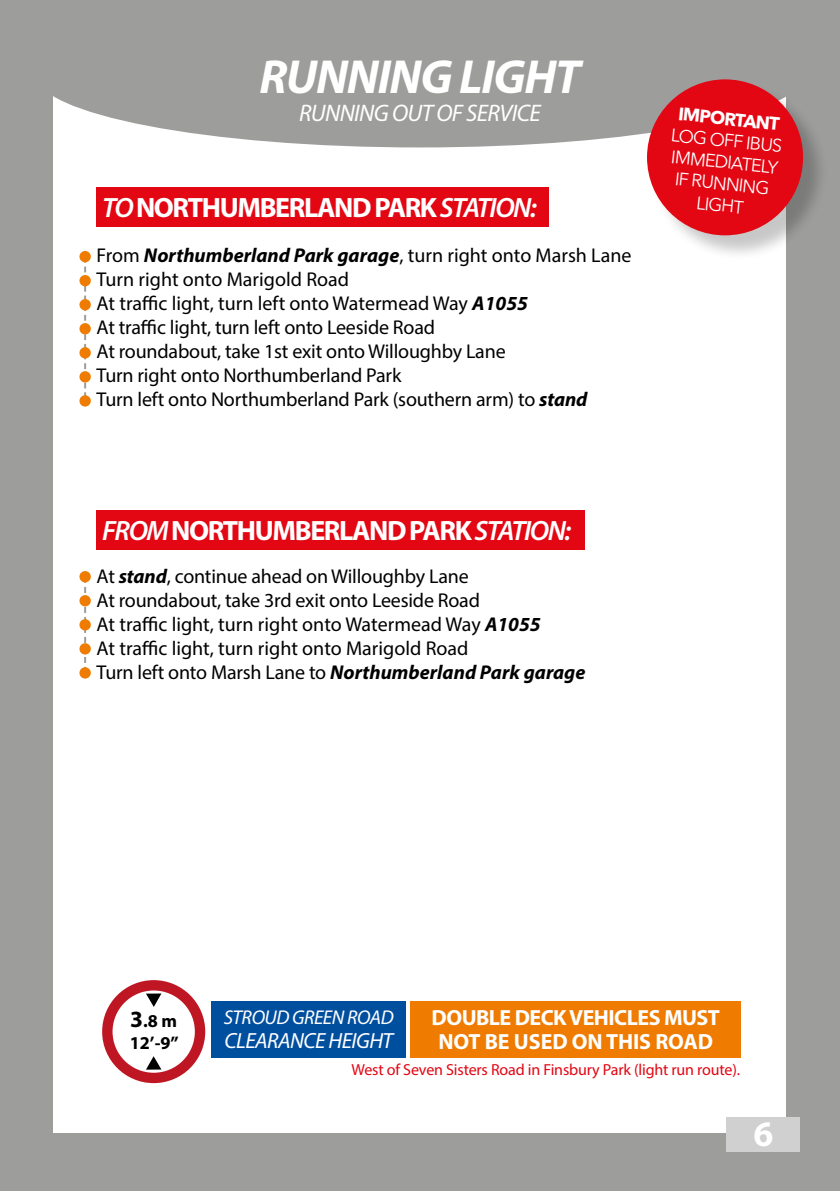
<style>
.page{position:relative;width:840px;height:1191px;background:#fff}
.page>*{position:absolute;margin:0;border:0;box-sizing:border-box;transform-origin:0 0}
.t1{font:italic 700 48px "Myriad Pro";letter-spacing:-.025em;color:#fff}
.t2{font:700 36px "Myriad Pro";color:#fff}
.t3{font:700 28px "Myriad Pro";letter-spacing:-.05em;color:#fff}
.t4{font:italic 24px "Myriad Pro";letter-spacing:-.025em;color:#fff}
.t5{font:700 22px/24px "Myriad Pro";letter-spacing:-.025em;color:#fff;text-align:center}
.t6{font:italic 22px "Myriad Pro";letter-spacing:-.025em;color:#fff}
.t7{font:20px/24px "Myriad Pro";letter-spacing:-.01em;color:#000}
.t8{font:italic 20px "Myriad Pro";letter-spacing:-.025em;color:#fff}
.t9{font:700 18.2px/21.8px "Myriad Pro";color:#000}
.t10{font:18px/21.6px "Avenir Next LT Pro";color:#fff;text-align:center}
.t11{font:700 18px "Avenir Next LT Pro";color:#fff}
.t12{font:16px "Myriad Pro";letter-spacing:-.01em;color:#e30613}
.s1{font-weight:600;font-style:italic}
.s2{font-weight:700;font-style:italic}
.s3{font-size:23.4px}
</style>
<div class="page">
<div style="left:0;top:0;width:839px;height:1191px;background:#9d9d9c"></div>
<div style="left:54px;top:58px;width:731px;height:1074px;background:#fff"></div>
<div style="left:35px;top:0;width:769px;height:147px;background:#9d9d9c;border-radius:50%"></div>
<div style="left:726px;top:1117px;width:73px;height:34px;background:#d0d0d0"></div>
<svg style="left:84px;top:262px;width:2px;height:133px"></svg>
<div style="left:79px;top:251px;width:12px;height:11px;background:#ef7b00;border-radius:50%"></div>
<div style="left:648px;top:82px;width:180px;height:180px;background:#000;opacity:.22"></div>
<div style="left:646px;top:79px;width:156px;height:156px;background:#e30613;border-radius:50%"></div>
<div style="left:96px;top:510px;width:488px;height:40px;background:#e30613"></div>
<svg style="left:84px;top:582px;width:2px;height:81px"></svg>
<div style="left:79px;top:571px;width:12px;height:11px;background:#ef7b00;border-radius:50%"></div>
<div style="left:79px;top:595px;width:12px;height:11px;background:#ef7b00;border-radius:50%"></div>
<div style="left:79px;top:619px;width:12px;height:11px;background:#ef7b00;border-radius:50%"></div>
<div style="left:79px;top:643px;width:12px;height:11px;background:#ef7b00;border-radius:50%"></div>
<div style="left:79px;top:667px;width:12px;height:11px;background:#ef7b00;border-radius:50%"></div>
<div style="left:79px;top:275px;width:12px;height:11px;background:#ef7b00;border-radius:50%"></div>
<div style="left:79px;top:299px;width:12px;height:11px;background:#ef7b00;border-radius:50%"></div>
<div style="left:79px;top:323px;width:12px;height:11px;background:#ef7b00;border-radius:50%"></div>
<div style="left:79px;top:347px;width:12px;height:11px;background:#ef7b00;border-radius:50%"></div>
<div style="left:79px;top:371px;width:12px;height:11px;background:#ef7b00;border-radius:50%"></div>
<div style="left:79px;top:395px;width:12px;height:11px;background:#ef7b00;border-radius:50%"></div>
<div style="left:96px;top:187px;width:453px;height:40px;background:#e30613"></div>
<div style="left:410px;top:1001px;width:330px;height:57px;background:#ef7b00"></div>
<div style="left:211px;top:1001px;width:194px;height:57px;background:#004f9f"></div>
<svg style="left:107px;top:985px;width:93px;height:93px"></svg>
<div style="left:102px;top:980px;width:103px;height:103px;border:10px solid #be1622;border-radius:50%"></div>
<svg style="left:146px;top:1056px;width:15px;height:13px"></svg>
<svg style="left:146px;top:993px;width:15px;height:14px"></svg>
<h1 class="t1" style="left:259px;top:45px;width:322px">RUNNING LIGHT</h1>
<p class="t4" style="left:299px;top:98px;width:243px">RUNNING OUT OF SERVICE</p>
<h3 class="t3" style="left:102px;top:189px;width:436px"><span class="s1">TO</span> NORTHUMBERLAND PARK <span class="s1">STATION:</span></h3>
<p class="t7" style="left:96px;top:243px;width:536px">From <span class="s2">Northumberland Park garage</span>, turn right onto Marsh Lane Turn right onto Marigold Road<br>At traffic light, turn left onto Watermead Way <span class="s2">A1055<br></span>At traffic light, turn left onto Leeside Road<br>At roundabout, take 1st exit onto Willoughby Lane<br>Turn right onto Northumberland Park<br>Turn left onto Northumberland Park (southern arm) to <span class="s2">stand</span></p>
<p class="t11" style="left:679px;top:103px;width:103px;rotate:6deg">IMPORTANT</p>
<p class="t10" style="left:672px;top:124px;width:113px;rotate:6deg">LOG OFF IBUS<br>IMMEDIATELY<br>IF RUNNING<br>LIGHT</p>
<h3 class="t3" style="left:102px;top:512px;width:470px"><span class="s1">FROM</span> NORTHUMBERLAND PARK <span class="s1">STATION:</span></h3>
<p class="t7" style="left:96px;top:564px;width:490px">At <span class="s2">stand</span>, continue ahead on Willoughby Lane<br>At roundabout, take 3rd exit onto Leeside Road<br>At traffic light, turn right onto Watermead Way <span class="s2">A1055<br></span>At traffic light, turn right onto Marigold Road<br>Turn left onto Marsh Lane to <span class="s2">Northumberland Park garage</span></p>
<p class="t9" style="left:130px;top:1009px;width:50px"><span class="s3">3</span>.8 m<br>12’-9”</p>
<p class="t8" style="left:224px;top:1004px;width:171px">STROUD GREEN ROAD</p>
<p class="t6" style="left:224px;top:1026px;width:170px">CLEARANCE HEIGHT</p>
<p class="t5" style="left:431px;top:1005px;width:290px">DOUBLE DECK VEHICLES MUST<br>NOT BE USED ON THIS ROAD</p>
<p class="t12" style="left:351px;top:1059px;width:390px">West of Seven Sisters Road in Finsbury Park (light run route).</p>
<h2 class="t2" style="left:753px;top:1110px;width:21px">6</h2>
</div>
